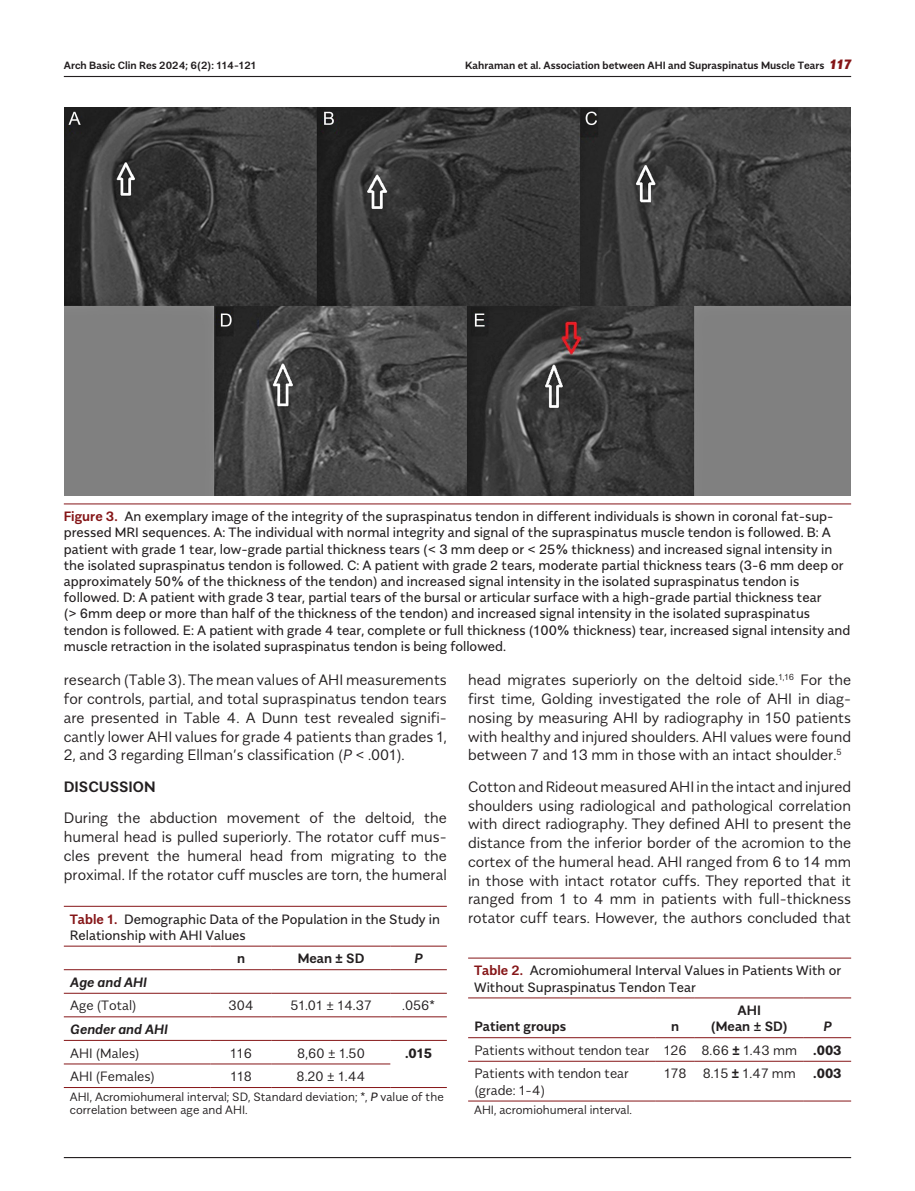
<style>
.page{position:relative;width:915px;height:1191px;background:#fff}
.page>*{position:absolute;margin:0;border:0;box-sizing:border-box;transform-origin:0 0}
.t1{font:300 15px/18.8px "Alergia Normal";color:#231f20;text-align:justify}
.t2{font:600 15px "Alergia Normal";color:#231f20}
.t3{font:13.5px/16.2px "Alergia Normal";color:#231f20}
.t4{font:300 13.5px/23.5px "Alergia Normal";color:#231f20}
.t5{font:600 13.5px/16.2px "Alergia Normal";color:#231f20;text-align:center}
.t6{font:italic 600 13.5px "Alergia Normal";color:#231f20}
.t7{font:700 13.5px "Alergia Normal";color:#231f20}
.t8{font:300 12px/13.5px "Alergia Normal";color:#231f20}
.t9{font:600 10.5px "Alergia Normal";color:#231f20}
.s1{font-weight:900;font-style:italic;font-size:13.5px;color:#851517}
.s2{font-weight:600;color:#851517}
.s3{font-style:italic}
.s4{font-weight:700}
.s5{font-weight:400;font-style:italic}
.s6{font-weight:600;font-style:italic}
</style>
<div class="page">
<hr style="left:64px;top:1157px;width:786px;height:1px;background:#231f20">
<hr style="left:64px;top:76px;width:786px;height:1px;background:#231f20">
<hr style="left:64px;top:503px;width:786px;height:1px;background:#851517">
<img style="left:65px;top:108px;width:784px;height:388px">
<hr style="left:64px;top:906px;width:382px;height:1px;background:#851517">
<hr style="left:64px;top:945px;width:146px;height:1px;background:#851517">
<hr style="left:210px;top:945px;width:61px;height:1px;background:#851517">
<hr style="left:271px;top:945px;width:119px;height:1px;background:#851517">
<hr style="left:390px;top:945px;width:56px;height:1px;background:#851517">
<hr style="left:210px;top:1087px;width:61px;height:1px;background:#851517">
<hr style="left:271px;top:1087px;width:119px;height:1px;background:#851517">
<hr style="left:64px;top:969px;width:146px;height:1px;background:#851517">
<hr style="left:390px;top:969px;width:56px;height:1px;background:#851517">
<hr style="left:210px;top:969px;width:61px;height:1px;background:#851517">
<hr style="left:271px;top:969px;width:119px;height:1px;background:#851517">
<hr style="left:64px;top:993px;width:146px;height:1px;background:#851517">
<hr style="left:210px;top:993px;width:61px;height:1px;background:#851517">
<hr style="left:271px;top:993px;width:119px;height:1px;background:#851517">
<hr style="left:390px;top:993px;width:56px;height:1px;background:#851517">
<hr style="left:64px;top:1063px;width:146px;height:1px;background:#851517">
<hr style="left:64px;top:1087px;width:146px;height:1px;background:#851517">
<hr style="left:64px;top:1016px;width:146px;height:1px;background:#851517">
<hr style="left:210px;top:1016px;width:61px;height:1px;background:#851517">
<hr style="left:271px;top:1016px;width:119px;height:1px;background:#851517">
<hr style="left:390px;top:1016px;width:56px;height:1px;background:#851517">
<hr style="left:64px;top:1040px;width:146px;height:1px;background:#851517">
<hr style="left:210px;top:1040px;width:61px;height:1px;background:#851517">
<hr style="left:271px;top:1040px;width:119px;height:1px;background:#851517">
<hr style="left:210px;top:1063px;width:61px;height:1px;background:#851517">
<hr style="left:271px;top:1063px;width:119px;height:1px;background:#851517">
<hr style="left:390px;top:1040px;width:56px;height:1px;background:#851517">
<hr style="left:390px;top:1087px;width:56px;height:1px;background:#851517">
<hr style="left:468px;top:957px;width:382px;height:1px;background:#851517">
<hr style="left:468px;top:997px;width:187px;height:1px;background:#851517">
<hr style="left:655px;top:997px;width:39px;height:1px;background:#851517">
<hr style="left:694px;top:997px;width:109px;height:1px;background:#851517">
<hr style="left:803px;top:997px;width:47px;height:1px;background:#851517">
<hr style="left:468px;top:1037px;width:187px;height:1px;background:#851517">
<hr style="left:655px;top:1037px;width:39px;height:1px;background:#851517">
<hr style="left:694px;top:1037px;width:109px;height:1px;background:#851517">
<hr style="left:803px;top:1037px;width:47px;height:1px;background:#851517">
<hr style="left:468px;top:1060px;width:187px;height:1px;background:#851517">
<hr style="left:468px;top:1100px;width:187px;height:1px;background:#851517">
<hr style="left:655px;top:1060px;width:39px;height:1px;background:#851517">
<hr style="left:655px;top:1100px;width:39px;height:1px;background:#851517">
<hr style="left:694px;top:1060px;width:109px;height:1px;background:#851517">
<hr style="left:694px;top:1100px;width:109px;height:1px;background:#851517">
<hr style="left:803px;top:1060px;width:47px;height:1px;background:#851517">
<hr style="left:803px;top:1100px;width:47px;height:1px;background:#851517">
<p class="t9" style="left:64px;top:57px;width:194px">Arch Basic Clin Res 2024; 6(2): 114-121</p>
<p class="t9" style="left:465px;top:57px;width:387px">Kahraman et al. Association between AHI and Supraspinatus Muscle Tears <span class="s1">117</span></p>
<p class="t3" style="left:64px;top:507px;width:787px"><span class="s2">Figure 3.</span> An exemplary image of the integrity of the supraspinatus tendon in different individuals is shown in coronal fat-sup&shy;pressed MRI sequences. A: The individual with normal integrity and signal of the supraspinatus muscle tendon is followed. B: A patient with grade 1 tear, low-grade partial thickness tears (&lt; 3 mm deep or &lt; 25% thickness) and increased signal intensity in the isolated supraspinatus tendon is followed. C: A patient with grade 2 tears, moderate partial thickness tears (3-6 mm deep or approximately 50% of the thickness of the tendon) and increased signal intensity in the isolated supraspinatus tendon is followed. D: A patient with grade 3 tear, partial tears of the bursal or articular surface with a high-grade partial thickness tear<br>(&gt; 6mm deep or more than half of the thickness of the tendon) and increased signal intensity in the isolated supraspinatus tendon is followed. E: A patient with grade 4 tear, complete or full thickness (100% thickness) tear, increased signal intensity and muscle retraction in the isolated supraspinatus tendon is being followed.</p>
<p class="t1" style="left:64px;top:669px;width:384px">research (Table 3). The mean values of AHI measurements for controls, partial, and total supraspinatus tendon tears are presented in Table 4. A Dunn test revealed signifi&shy;cantly lower AHI values for grade 4 patients than grades 1, 2, and 3 regarding Ellman’s classification (<span class="s3">P</span> &lt; .001).</p>
<p class="t2" style="left:64px;top:774px;width:93px">DISCUSSION</p>
<p class="t1" style="left:64px;top:807px;width:384px">During the abduction movement of the deltoid, the humeral head is pulled superiorly. The rotator cuff mus&shy;cles prevent the humeral head from migrating to the proximal. If the rotator cuff muscles are torn, the humeral</p>
<p class="t3" style="left:70px;top:909px;width:371px"><span class="s2">Table 1.</span> Demographic Data of the Population in the Study in<br>Relationship with AHI Values</p>
<p class="t5" style="left:237px;top:949px;width:10px">n</p>
<p class="t5" style="left:297px;top:949px;width:68px">Mean <span class="s4">±</span> SD</p>
<p class="t6" style="left:414px;top:948px;width:10px">P</p>
<p class="t6" style="left:70px;top:971px;width:78px">Age and AHI</p>
<p class="t4" style="left:70px;top:992px;width:68px">Age (Total)</p>
<p class="t4" style="left:228px;top:992px;width:27px">304</p>
<p class="t4" style="left:290px;top:992px;width:83px">51.01 ± 14.37</p>
<p class="t4" style="left:402px;top:992px;width:34px">.056*</p>
<p class="t6" style="left:70px;top:1018px;width:99px">Gender and AHI</p>
<p class="t4" style="left:70px;top:1040px;width:71px">AHI (Males)</p>
<p class="t4" style="left:230px;top:1040px;width:23px">116</p>
<p class="t4" style="left:297px;top:1040px;width:69px">8,60 ± 1.50</p>
<p class="t7" style="left:405px;top:1042px;width:29px">.015</p>
<p class="t4" style="left:70px;top:1063px;width:86px">AHI (Females)</p>
<p class="t4" style="left:230px;top:1063px;width:23px">118</p>
<p class="t4" style="left:296px;top:1063px;width:70px">8.20 ± 1.44</p>
<p class="t8" style="left:70px;top:1088px;width:375px">AHI, Acromiohumeral interval; SD, Standard deviation; *, <span class="s5">P</span> value of the correlation between age and AHI.</p>
<p class="t1" style="left:468px;top:669px;width:384px">head migrates superiorly on the deltoid side.<sup>1,16</sup> For the first time, Golding investigated the role of AHI in diag&shy;nosing by measuring AHI by radiography in 150 patients with healthy and injured shoulders. AHI values were found between 7 and 13 mm in those with an intact shoulder.<sup>5</sup></p>
<p class="t1" style="left:468px;top:776px;width:384px">Cotton and Rideout measured AHI in the intact and injured shoulders using radiological and pathological correlation with direct radiography. They defined AHI to present the distance from the inferior border of the acromion to the cortex of the humeral head. AHI ranged from 6 to 14 mm in those with intact rotator cuffs. They reported that it ranged from 1 to 4 mm in patients with full-thickness rotator cuff tears. However, the authors concluded that</p>
<p class="t3" style="left:474px;top:961px;width:368px"><span class="s2">Table 2.</span> Acromiohumeral Interval Values in Patients With or<br>Without Supraspinatus Tendon Tear</p>
<p class="t5" style="left:474px;top:1017px;width:93px">Patient groups</p>
<p class="t5" style="left:671px;top:1017px;width:10px">n</p>
<p class="t5" style="left:710px;top:1001px;width:78px">AHI<br>(Mean ± SD)</p>
<p class="t4" style="left:474px;top:1013px;width:368px;text-indent:349px"><span class="s6">P<br></span>Patients without tendon tear 126 8.66 <span class="s4">±</span> 1.43 mm <span class="s4">.003<br></span>Patients with tendon tear</p>
<p class="t4" style="left:474px;top:1077px;width:72px">(grade: 1-4)</p>
<p class="t4" style="left:663px;top:1060px;width:133px">178 8.15 <span class="s4">±</span> 1.47 mm</p>
<p class="t7" style="left:812px;top:1062px;width:30px">.003</p>
<p class="t8" style="left:474px;top:1102px;width:159px">AHI, acromiohumeral interval.</p>
</div>
